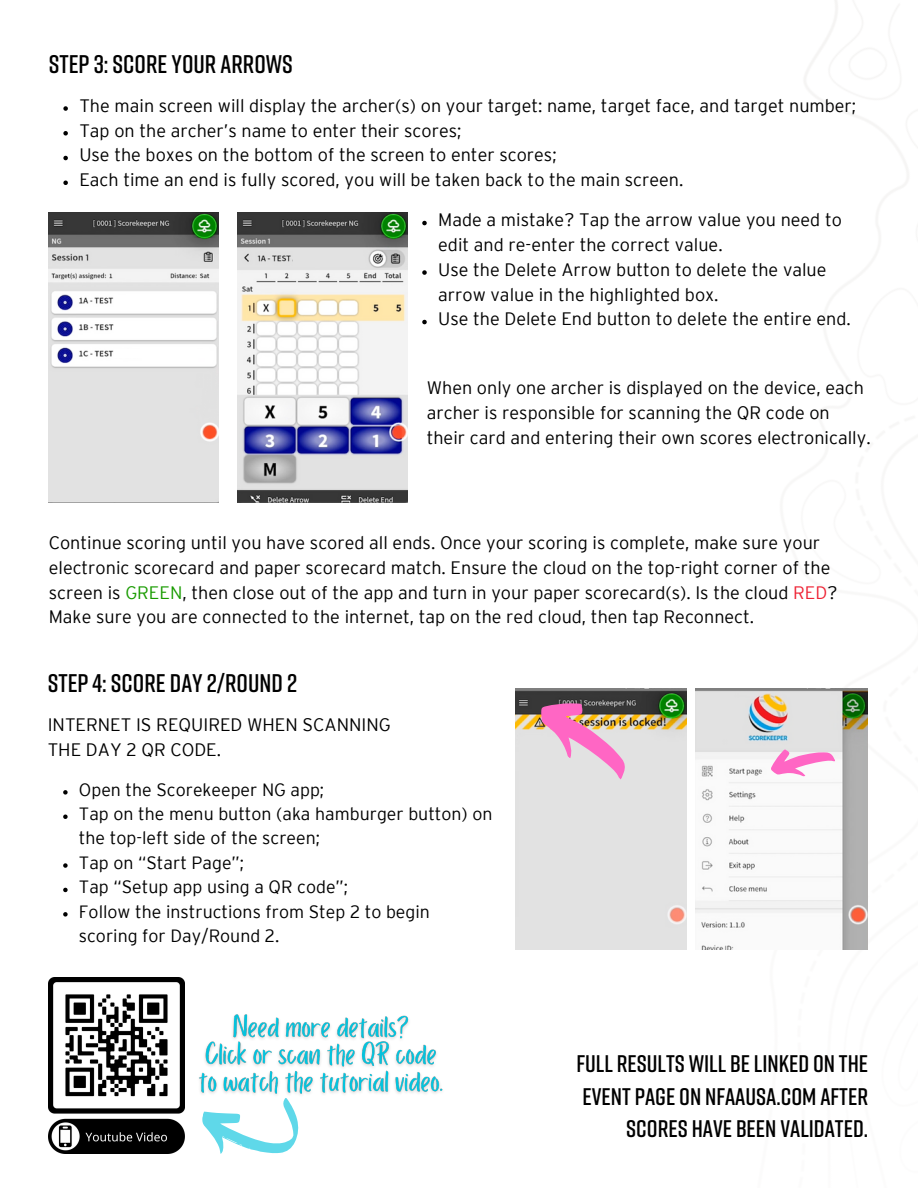
<style>
.page{position:relative;width:918px;height:1188px;background:#fff}
.page>*{position:absolute;margin:0;border:0;box-sizing:border-box;transform-origin:0 0}
.t1{font:600 25.5px "Rift";color:#000}
.t2{font:600 24px/32.7px "Rift";color:#000;text-align:right}
.t3{font:300 18px/24.8px "Interstate";color:#000}
.t4{font:300 17.7px/24.5px "Interstate";color:#000}
.s1{color:#199b00}
.s2{color:#ee2335}
</style>
<div class="page">
<img style="left:49px;top:212px;width:169px;height:290px">
<div style="left:114px;top:295px;width:91px;height:14px;background:#fff"></div>
<div style="left:114px;top:322px;width:91px;height:14px;background:#fff"></div>
<div style="left:114px;top:349px;width:91px;height:8px;background:#fff"></div>
<img style="left:238px;top:212px;width:169px;height:290px">
<div style="left:293px;top:250px;width:33px;height:17px;background:#e2e2e2"></div>
<svg style="left:63px;top:106px;width:5px;height:5px"></svg>
<svg style="left:63px;top:131px;width:5px;height:5px"></svg>
<svg style="left:63px;top:156px;width:5px;height:4px"></svg>
<svg style="left:63px;top:181px;width:5px;height:4px"></svg>
<svg style="left:422px;top:221px;width:5px;height:4px"></svg>
<svg style="left:422px;top:270px;width:5px;height:5px"></svg>
<svg style="left:422px;top:320px;width:5px;height:4px"></svg>
<img style="left:516px;top:688px;width:170px;height:261px">
<img style="left:696px;top:688px;width:172px;height:261px">
<svg style="left:527px;top:688px;width:117px;height:102px;background:#c1a3ac"></svg>
<svg style="left:767px;top:738px;width:70px;height:46px"></svg>
<img style="left:49px;top:977px;width:136px;height:177px">
<svg style="left:202px;top:1102px;width:97px;height:52px"></svg>
<svg style="left:63px;top:790px;width:5px;height:5px"></svg>
<svg style="left:63px;top:815px;width:5px;height:4px"></svg>
<svg style="left:63px;top:863px;width:5px;height:5px"></svg>
<svg style="left:63px;top:888px;width:5px;height:4px"></svg>
<svg style="left:63px;top:912px;width:5px;height:5px"></svg>
<img style="left:199px;top:1014px;width:244px;height:88px">
<p class="t1" style="left:49px;top:48px;width:246px">STEP 3: SCORE YOUR ARROWS</p>
<h2 class="t3" style="left:79px;top:95px;width:778px">The main screen will display the archer(s) on your target: name, target face, and target number;</h2>
<p class="t3" style="left:79px;top:119px;width:384px">Tap on the archer’s name to enter their scores;</p>
<p class="t3" style="left:79px;top:144px;width:479px">Use the boxes on the bottom of the screen to enter scores;</p>
<p class="t3" style="left:79px;top:169px;width:606px">Each time an end is fully scored, you will be taken back to the main screen.</p>
<p class="t3" style="left:438px;top:209px;width:405px">Made a mistake? Tap the arrow value you need to edit and re-enter the correct value.</p>
<p class="t3" style="left:438px;top:259px;width:390px">Use the Delete Arrow button to delete the value arrow value in the highlighted box.</p>
<p class="t3" style="left:438px;top:308px;width:414px">Use the Delete End button to delete the entire end.</p>
<p class="t3" style="left:427px;top:377px;width:445px">When only one archer is displayed on the device, each archer is responsible for scanning the QR code on their card and entering their own scores electronically.</p>
<p class="t3" style="left:49px;top:532px;width:790px">Continue scoring until you have scored all ends. Once your scoring is complete, make sure your electronic scorecard and paper scorecard match. Ensure the cloud on the top-right corner of the screen is <span class="s1">GREEN</span>, then close out of the app and turn in your paper scorecard(s). Is the cloud <span class="s2">RED</span>?<br>Make sure you are connected to the internet, tap on the red cloud, then tap Reconnect.</p>
<h2 class="t1" style="left:48px;top:667px;width:251px">STEP 4: SCORE DAY 2/ROUND 2</h2>
<p class="t3" style="left:48px;top:714px;width:344px">INTERNET IS REQUIRED WHEN SCANNING<br>THE DAY 2 QR CODE.</p>
<p class="t4" style="left:79px;top:779px;width:247px">Open the Scorekeeper NG app;</p>
<p class="t4" style="left:79px;top:803px;width:415px">Tap on the menu button (aka hamburger button) on the top-left side of the screen;</p>
<p class="t4" style="left:79px;top:852px;width:167px">Tap on “Start Page”;</p>
<h3 class="t4" style="left:79px;top:876px;width:271px">Tap “Setup app using a QR code”;</h3>
<p class="t4" style="left:79px;top:901px;width:353px">Follow the instructions from Step 2 to begin scoring for Day/Round 2.</p>
<p class="t2" style="left:576px;top:1047px;width:293px">FULL RESULTS WILL BE LINKED ON THE<br>EVENT PAGE ON NFAAUSA.COM AFTER<br>SCORES HAVE BEEN VALIDATED.</p>
</div>
